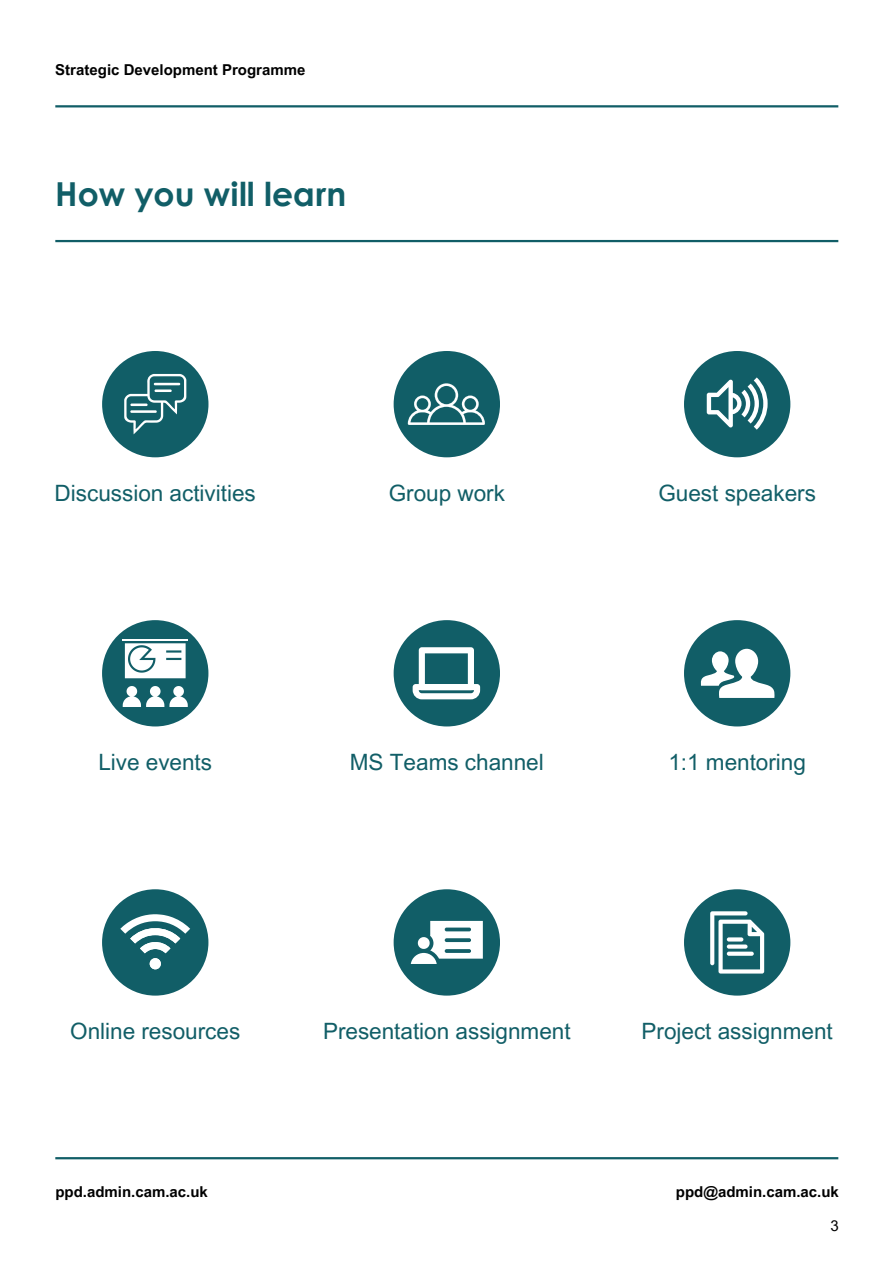
<style>
.page{position:relative;width:894px;height:1264px;background:#fff}
.page>*{position:absolute;margin:0;border:0;box-sizing:border-box;transform-origin:0 0}
.t1{font:700 33px "Century Gothic";color:#115e67}
.t2{font:22.5px "Arial MT Pro";color:#115e67}
.t3{font:700 15px "Arial MT Pro";color:#000}
.t4{font:15px "Arial MT Pro";color:#000}
</style>
<div class="page">
<hr style="left:55px;top:105px;width:783px;height:2px;background:#115e67">
<hr style="left:55px;top:1157px;width:783px;height:2px;background:#115e67">
<hr style="left:55px;top:240px;width:783px;height:2px;background:#115e67">
<div style="left:102px;top:351px;width:106px;height:106px;background:#115e67;border-radius:50%"></div>
<div style="left:393px;top:351px;width:107px;height:106px;background:#115e67;border-radius:50%"></div>
<div style="left:683px;top:351px;width:107px;height:106px;background:#115e67;border-radius:50%"></div>
<div style="left:102px;top:620px;width:106px;height:106px;background:#115e67;border-radius:50%"></div>
<div style="left:683px;top:620px;width:107px;height:106px;background:#115e67;border-radius:50%"></div>
<div style="left:102px;top:889px;width:106px;height:106px;background:#115e67;border-radius:50%"></div>
<div style="left:393px;top:889px;width:107px;height:106px;background:#115e67;border-radius:50%"></div>
<div style="left:683px;top:889px;width:107px;height:106px;background:#115e67;border-radius:50%"></div>
<svg style="left:124px;top:374px;width:62px;height:60px"></svg>
<svg style="left:407px;top:383px;width:77px;height:42px"></svg>
<svg style="left:706px;top:377px;width:61px;height:52px"></svg>
<svg style="left:123px;top:686px;width:65px;height:21px"></svg>
<hr style="left:123px;top:639px;width:65px;height:2px;background:#fff">
<svg style="left:125px;top:643px;width:60px;height:35px;background:#dee8e9"></svg>
<div style="left:393px;top:620px;width:107px;height:106px;background:#115e67;border-radius:50%"></div>
<svg style="left:412px;top:647px;width:68px;height:52px"></svg>
<svg style="left:700px;top:648px;width:74px;height:50px"></svg>
<svg style="left:120px;top:914px;width:70px;height:55px"></svg>
<div style="left:150px;top:958px;width:11px;height:11px;background:#fff;border-radius:50%"></div>
<svg style="left:410px;top:920px;width:72px;height:44px"></svg>
<svg style="left:710px;top:911px;width:54px;height:62px"></svg>
<p class="t3" style="left:55px;top:64px;width:251px">Strategic Development Programme</p>
<h1 class="t1" style="left:55px;top:169px;width:292px">How you will learn</h1>
<p class="t2" style="left:55px;top:484px;width:203px">Discussion activities</p>
<h2 class="t2" style="left:388px;top:484px;width:118px">Group work</h2>
<p class="t2" style="left:658px;top:484px;width:159px">Guest speakers</p>
<h2 class="t2" style="left:98px;top:753px;width:115px">Live events</h2>
<p class="t2" style="left:350px;top:753px;width:195px">MS Teams channel</p>
<h2 class="t2" style="left:668px;top:753px;width:139px">1:1 mentoring</h2>
<p class="t2" style="left:70px;top:1022px;width:171px">Online resources</p>
<h2 class="t2" style="left:323px;top:1022px;width:249px">Presentation assignment</h2>
<p class="t2" style="left:641px;top:1022px;width:193px">Project assignment</p>
<h2 class="t3" style="left:55px;top:1185px;width:154px">ppd.admin.cam.ac.uk</h2>
<p class="t3" style="left:675px;top:1185px;width:164px">ppd@admin.cam.ac.uk</p>
<h2 class="t4" style="left:830px;top:1219px;width:10px">3</h2>
</div>
